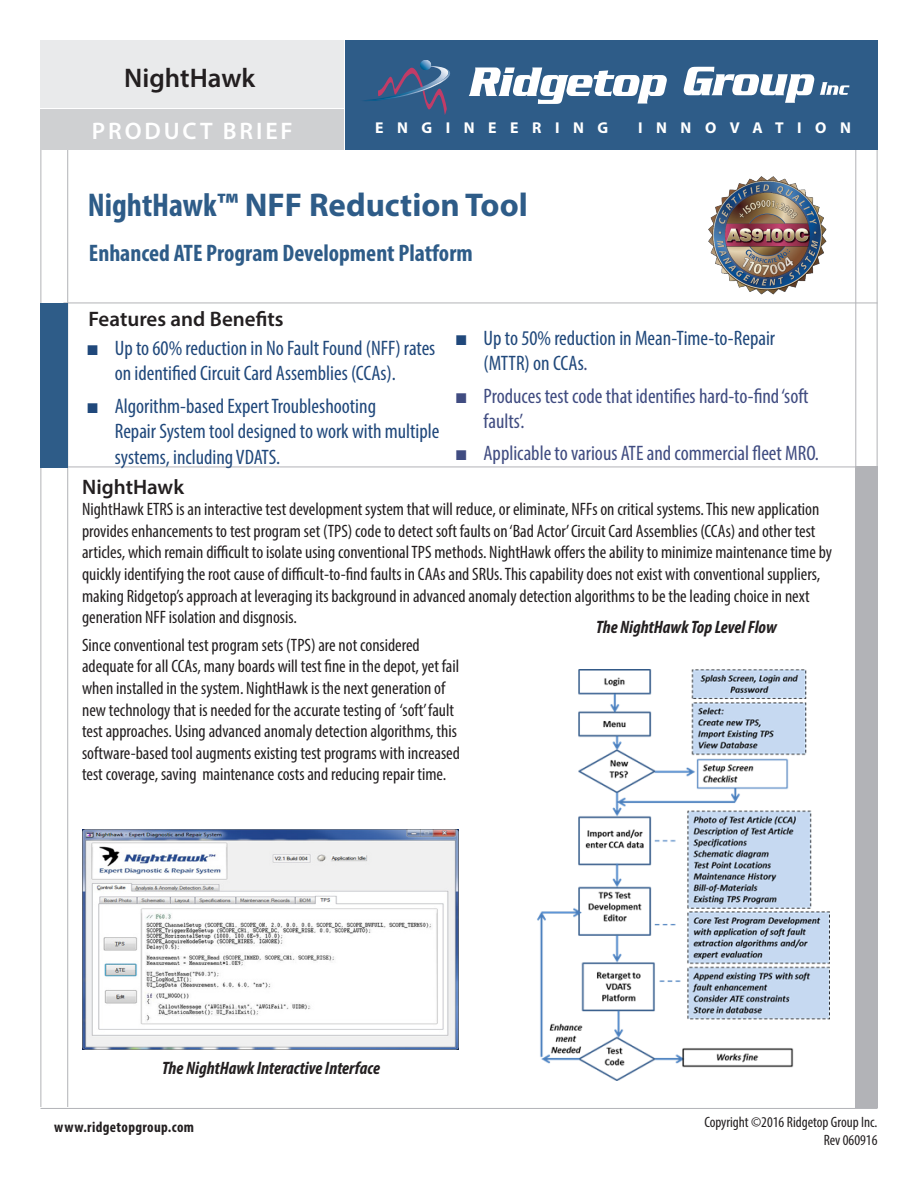
<style>
.page{position:relative;width:918px;height:1188px;background:#fff}
.page>*{position:absolute;margin:0;border:0;box-sizing:border-box;transform-origin:0 0}
.t1{font:700 33px "Myriad Pro";color:#2e5c88}
.t2{font:600 27px "Myriad Pro";color:#231f20}
.Subtitle{font:700 condensed 24px "Myriad Pro";color:#2e5c88}
.t3{font:600 24px "Myriad Pro";letter-spacing:.12em;color:#fff}
.t4{font:condensed 21px/25.5px "Myriad Pro";color:#20487b}
.t5{font:condensed 21px/25.5px "Myriad Pro";color:#404c81}
.t6{font:600 21px "Myriad Pro";color:#231f20}
.t7{font:condensed 18px/21.6px "Myriad Pro";color:#231f20}
.t8{font:italic 700 condensed 18px "Myriad Pro";color:#231f20}
.t9{font:700 15.75px "Myriad Pro";letter-spacing:.86em;color:#fff}
.t10{font:condensed 15px/18px "Myriad Pro";color:#231f20;text-align:right}
.t11{font:700 condensed 15px "Myriad Pro";letter-spacing:.025em;color:#231f20}
.s1{font-stretch:condensed}
.s2{font-family:"Arial Narrow";font-stretch:normal}
.s3{color:#404c81}
</style>
<div class="page">
<hr style="left:877px;top:150px;width:1px;height:920px;background:#b2b3b7">
<hr style="left:855px;top:150px;width:1px;height:911px;background:#b2b3b7">
<hr style="left:68px;top:467px;width:789px;height:1px;background:#b2b3b7">
<hr style="left:40px;top:150px;width:1px;height:957px;background:#b2b3b7">
<hr style="left:67px;top:150px;width:1px;height:957px;background:#b2b3b7">
<hr style="left:63px;top:303px;width:815px;height:1px;background:#b2b3b7">
<hr style="left:40px;top:1108px;width:838px;height:1px;background:#b2b3b7">
<div style="left:40px;top:303px;width:28px;height:165px;background:#2e5c88"></div>
<div style="left:855px;top:467px;width:23px;height:641px;background:#b2b3b7"></div>
<div style="left:345px;top:40px;width:533px;height:110px;background:#2e5c88"></div>
<div style="left:40px;top:40px;width:304px;height:68px;background:#e9eaeb"></div>
<div style="left:40px;top:109px;width:304px;height:41px;background:#cfd0d2"></div>
<svg style="left:363px;top:60px;width:87px;height:55px"></svg>
<svg style="left:469px;top:67px;width:198px;height:37px"></svg>
<svg style="left:820px;top:82px;width:29px;height:13px"></svg>
<svg style="left:684px;top:67px;width:130px;height:36px"></svg>
<img style="left:708px;top:177px;width:118px;height:118px">
<img style="left:537px;top:670px;width:293px;height:410px">
<img style="left:82px;top:829px;width:377px;height:221px">
<p class="t2" style="left:124px;top:61px;width:133px">NightHawk</p>
<h3 class="t3" style="left:92px;top:115px;width:202px">PRODUCT BRIEF</h3>
<p class="t9" style="left:375px;top:118px;width:235px">ENGINEERING</p>
<p class="t9" style="left:638px;top:118px;width:214px">INNOVATION</p>
<p class="t1" style="left:88px;top:183px;width:442px"><span class="s1">NightHawk</span>™ NFF Reduction Tool</p>
<p class="Subtitle" style="left:89px;top:238px;width:385px">Enhanced ATE Program Development Platform</p>
<p class="t6" style="left:89px;top:306px;width:197px">Features and Benefits</p>
<p class="t4" style="left:88px;top:335px;width:349px;text-align:center"><span class="s2">■</span> Up to 60% reduction in No Fault Found (NFF) rates on identified Circuit Card Assemblies (CCAs).</p>
<p class="t4" style="left:115px;top:393px;width:326px;text-indent:-27px"><span class="s2">■</span> Algorithm-based Expert Troubleshooting<br>Repair System tool designed to work with multiple systems, including VDATS.</p>
<p class="t4" style="left:484px;top:325px;width:293px;text-indent:-27px"><span class="s2">■</span> Up to 50% reduction in Mean-Time-to-Repair (MTTR) on CCAs<span class="s3">.</span></p>
<p class="t5" style="left:484px;top:383px;width:327px;text-indent:-27px"><span class="s2">■</span> Produces test code that identifies hard-to-find ‘soft faults’.</p>
<p class="t5" style="left:457px;top:440px;width:364px"><span class="s2">■</span> Applicable to various ATE and commercial fleet MRO.</p>
<p class="t6" style="left:82px;top:473px;width:103px">NightHawk</p>
<p class="t7" style="left:82px;top:498px;width:752px">NightHawk ETRS is an interactive test development system that will reduce, or eliminate, NFFs on critical systems. This new application provides enhancements to test program set (TPS) code to detect soft faults on ‘Bad Actor’ Circuit Card Assemblies (CCAs) and other test articles, which remain difficult to isolate using conventional TPS methods. NightHawk offers the ability to minimize maintenance time by quickly identifying the root cause of difficult-to-find faults in CAAs and SRUs. This capability does not exist with conventional suppliers, making Ridgetop’s approach at leveraging its background in advanced anomaly detection algorithms to be the leading choice in next generation NFF isolation and disgnosis.</p>
<p class="t7" style="left:82px;top:634px;width:339px">Since conventional test program sets (TPS) are not considered</p>
<p class="t7" style="left:82px;top:655px;width:379px">adequate for all CCAs, many boards will test fine in the depot, yet fail when installed in the system. NightHawk is the next generation of new technology that is needed for the accurate testing of ‘soft’ fault test approaches. Using advanced anomaly detection algorithms, this software-based tool augments existing test programs with increased test coverage, saving maintenance costs and reducing repair time.</p>
<p class="t8" style="left:596px;top:616px;width:182px">The NightHawk Top Level Flow</p>
<p class="t8" style="left:162px;top:1057px;width:219px">The NightHawk Interactive Interface</p>
<p class="t11" style="left:54px;top:1117px;width:141px">www.ridgetopgroup.com</p>
<p class="t10" style="left:704px;top:1113px;width:175px">Copyright ©2016 Ridgetop Group Inc.<br>Rev 060916</p>
</div>
